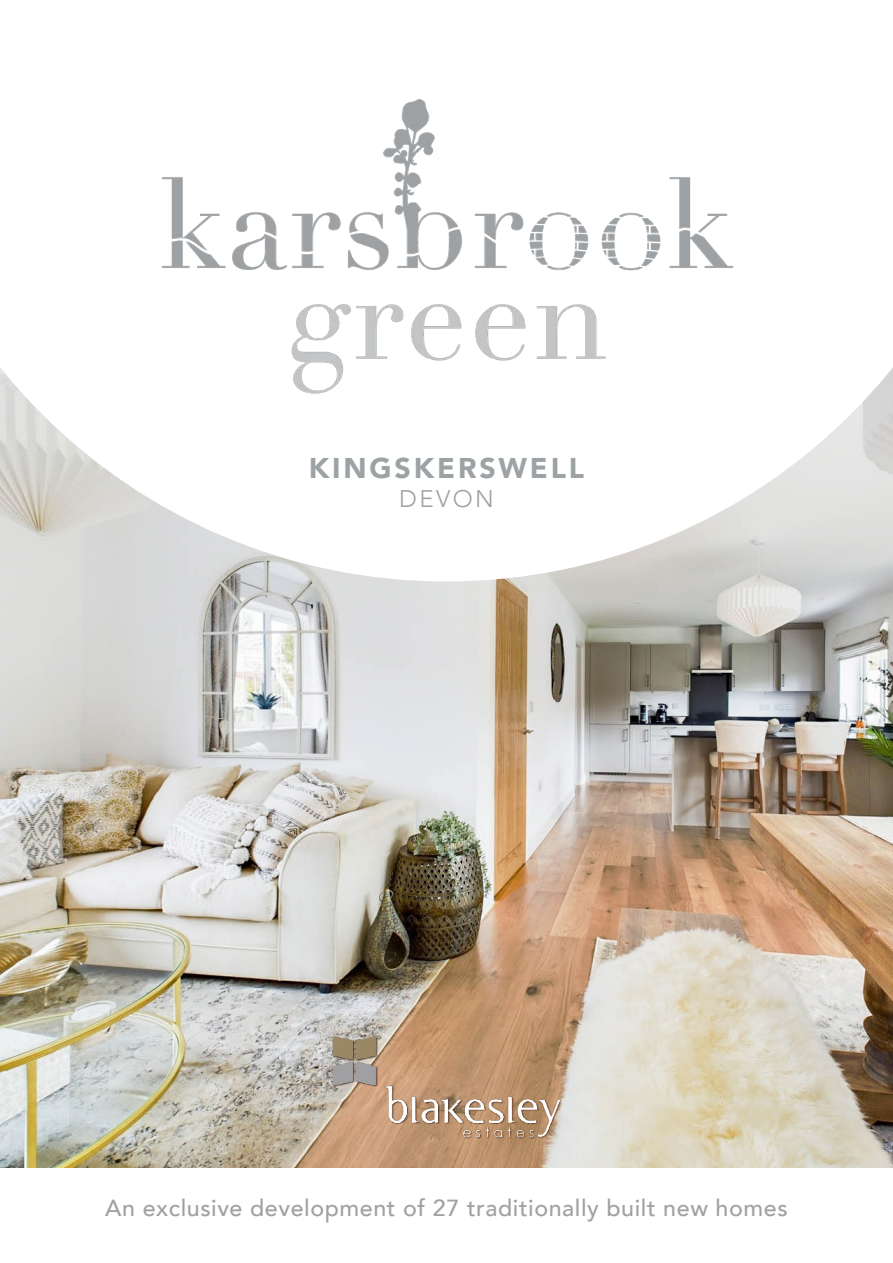
<style>
.page{position:relative;width:893px;height:1263px;background:#fff}
.page>*{position:absolute;margin:0;border:0;box-sizing:border-box;transform-origin:0 0}
.t1{font:900 28.5px "Avenir";letter-spacing:.1em;color:#9da2a4}
.t2{font:300 24px "Avenir";letter-spacing:.1em;color:#9da2a4}
.t3{font:500 23.25px "Avenir";letter-spacing:.025em;color:#a1a0a3}
</style>
<div class="page">
<img style="left:0;top:581px;width:893px;height:586px">
<svg style="left:0;top:367px;width:893px;height:214px"></svg>
<img style="left:329px;top:1030px;width:235px;height:113px">
<img style="left:140px;top:99px;width:615px;height:324px">
<p class="t1" style="left:309px;top:457px;width:277px">KINGSKERSWELL</p>
<p class="t2" style="left:399px;top:489px;width:96px">DEVON</p>
<p class="t3" style="left:105px;top:1198px;width:684px">An exclusive development of 27 traditionally built new homes</p>
</div>
